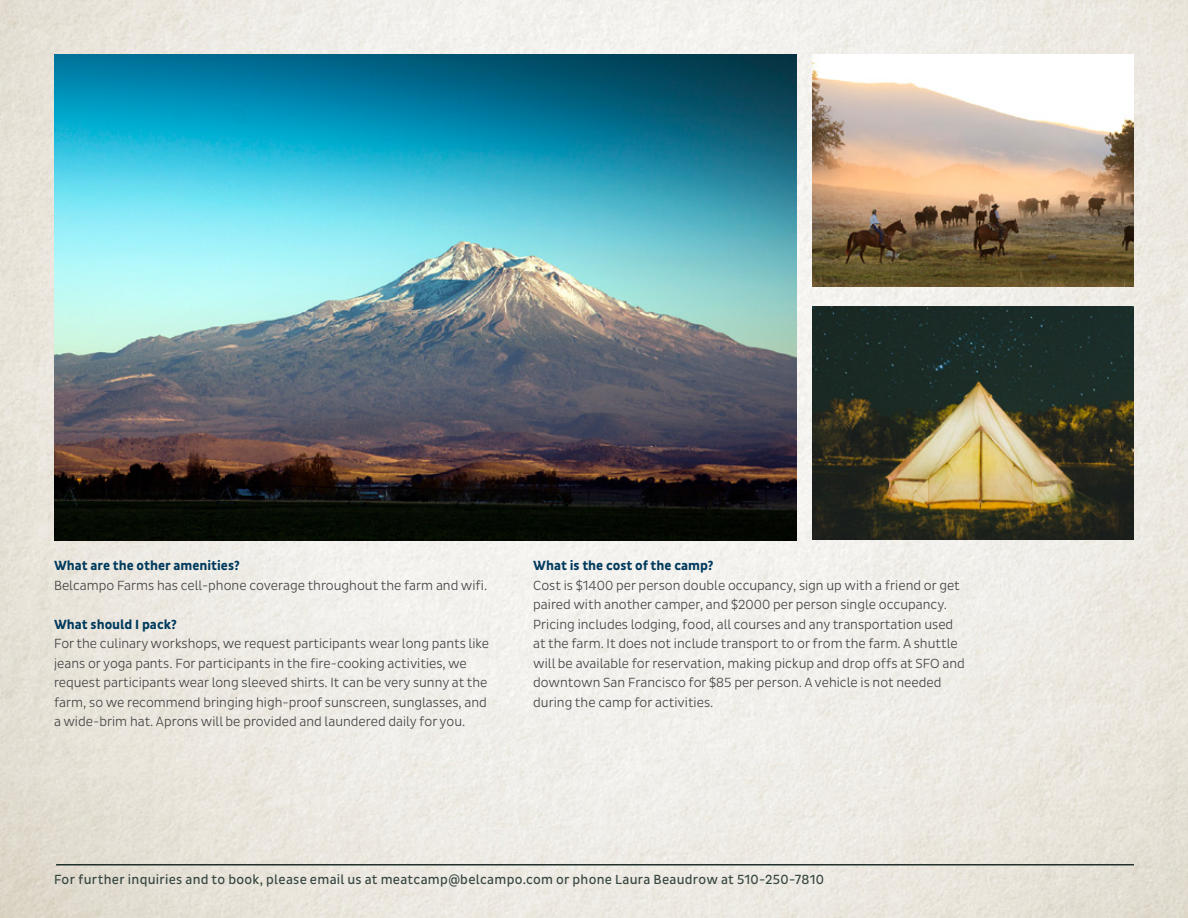
<style>
.page{position:relative;width:1188px;height:918px;background:#fff}
.page>*{position:absolute;margin:0;border:0;box-sizing:border-box;transform-origin:0 0}
.t1{font:300 13.5px/19.5px "Pluto Sans Cond";color:#414042}
.t2{font:13.5px "Pluto Sans Cond";letter-spacing:.02em;color:#364640}
.t3{font:700 13.5px "Pluto Sans Cond";color:#003a5d}
</style>
<div class="page">
<img style="left:0;top:0;width:1188px;height:918px">
<img style="left:54px;top:54px;width:742px;height:486px">
<img style="left:812px;top:54px;width:322px;height:233px">
<img style="left:812px;top:307px;width:322px;height:232px">
<hr style="left:56px;top:864px;width:1078px;height:1px;background:#20312b">
<p class="t3" style="left:54px;top:558px;width:187px">What are the other amenities?</p>
<p class="t1" style="left:54px;top:576px;width:435px">Belcampo Farms has cell-phone coverage throughout the farm and wifi.</p>
<p class="t3" style="left:54px;top:617px;width:124px">What should I pack?</p>
<p class="t1" style="left:54px;top:634px;width:437px">For the culinary workshops, we request participants wear long pants like jeans or yoga pants. For participants in the fire-cooking activities, we request participants wear long sleeved shirts. It can be very sunny at the farm, so we recommend bringing high-proof sunscreen, sunglasses, and a wide-brim hat. Aprons will be provided and laundered daily for you.</p>
<p class="t3" style="left:533px;top:558px;width:182px">What is the cost of the camp?</p>
<p class="t1" style="left:533px;top:576px;width:433px">Cost is $1400 per person double occupancy, sign up with a friend or get paired with another camper, and $2000 per person single occupancy.<br>Pricing includes lodging, food, all courses and any transportation used at the farm. It does not include transport to or from the farm. A shuttle will be available for reservation, making pickup and drop offs at SFO and downtown San Francisco for $85 per person. A vehicle is not needed during the camp for activities.</p>
<p class="t2" style="left:54px;top:872px;width:772px">For further inquiries and to book, please email us at meatcamp@belcampo.com or phone Laura Beaudrow at 510-250-7810</p>
</div>
